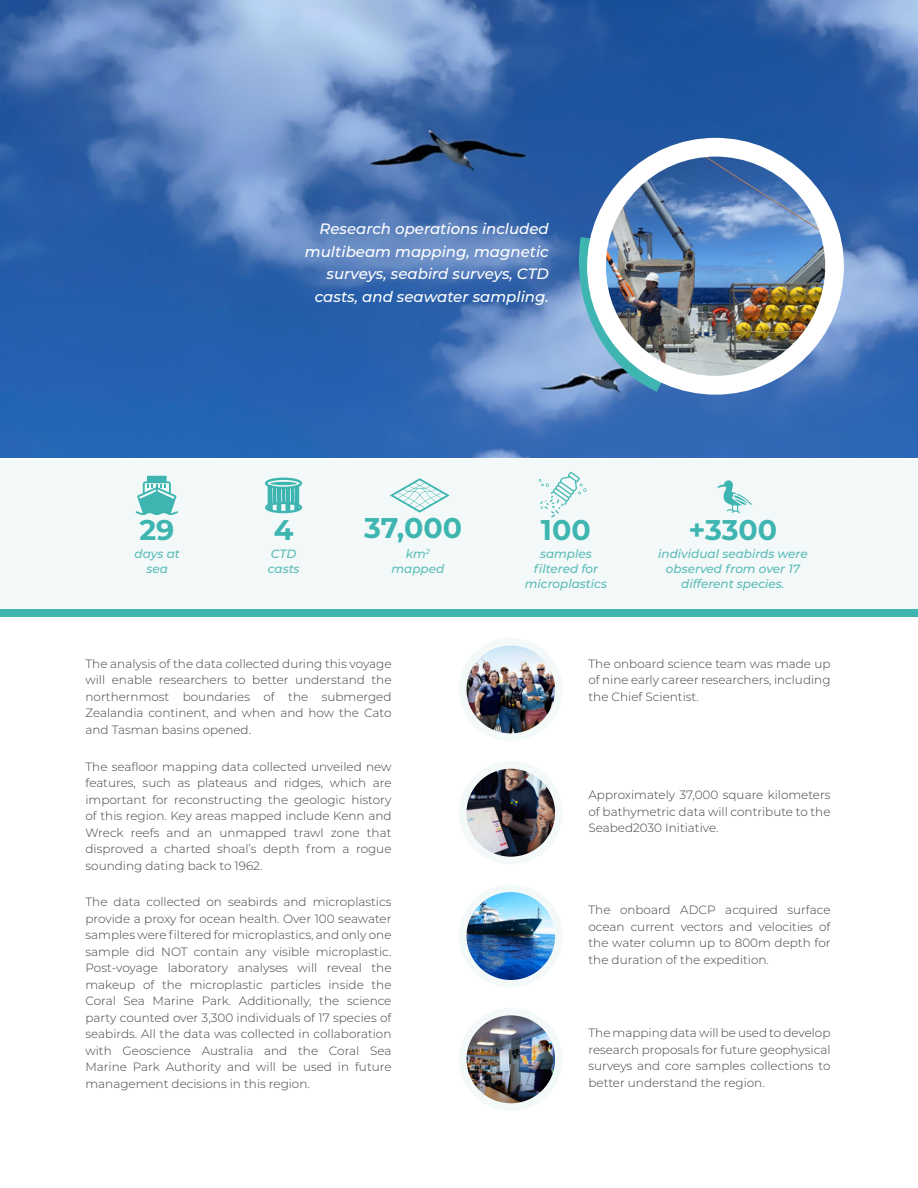
<style>
.page{position:relative;width:918px;height:1188px;background:#fff}
.page>*{position:absolute;margin:0;border:0;box-sizing:border-box;transform-origin:0 0}
.t1{font:700 28.5px "Montserrat";color:#3eb5b1}
.t2{font:italic 500 15px/22.5px "Montserrat";color:#fff;text-align:right}
.t3{font:300 12px/16.5px "Montserrat";color:#414042;text-align:justify}
.t4{font:italic 500 12px/15px "Montserrat";color:#5abbb8;text-align:center}
</style>
<div class="page">
<img style="left:0;top:0;width:918px;height:457px">
<div style="left:0;top:460px;width:918px;height:153px;background:#f3f9f8"></div>
<div style="left:0;top:609px;width:332px;height:8px;background:#3eb5b1"></div>
<div style="left:332px;top:609px;width:177px;height:8px;background:#3eb5b1"></div>
<div style="left:509px;top:609px;width:141px;height:8px;background:#3eb5b1"></div>
<div style="left:650px;top:609px;width:144px;height:8px;background:#3eb5b1"></div>
<div style="left:794px;top:609px;width:124px;height:8px;background:#3eb5b1"></div>
<svg style="left:566px;top:202px;width:141px;height:218px;background:#5688ba"></svg>
<div style="left:587px;top:138px;width:257px;height:257px;background:#fff;border-radius:50%"></div>
<img style="left:606px;top:157px;width:219px;height:219px;border-radius:110px">
<svg style="left:136px;top:476px;width:42px;height:39px"></svg>
<svg style="left:265px;top:478px;width:37px;height:35px"></svg>
<svg style="left:390px;top:478px;width:60px;height:35px"></svg>
<div style="left:459px;top:638px;width:104px;height:103px;background:#f3f9f8;border-radius:50%"></div>
<img style="left:467px;top:645px;width:88px;height:88px;border-radius:44px">
<div style="left:459px;top:761px;width:104px;height:103px;background:#f3f9f8;border-radius:50%"></div>
<img style="left:467px;top:769px;width:88px;height:88px;border-radius:44px">
<div style="left:459px;top:885px;width:104px;height:103px;background:#f3f9f8;border-radius:50%"></div>
<img style="left:467px;top:892px;width:88px;height:88px;border-radius:44px">
<div style="left:459px;top:1008px;width:104px;height:103px;background:#f3f9f8;border-radius:50%"></div>
<img style="left:467px;top:1015px;width:88px;height:88px;border-radius:44px">
<svg style="left:539px;top:472px;width:48px;height:45px"></svg>
<svg style="left:718px;top:480px;width:34px;height:34px"></svg>
<hr style="left:62px;top:70px;width:808px;height:1px;background:#fff">
<div style="left:837px;top:53px;width:33px;height:34px;background:linear-gradient(to bottom,#24569d,#2456a0);border-radius:50%"></div>
<h1 class="t1" style="left:139px;top:509px;width:36px">29</h1>
<p class="t4" style="left:135px;top:546px;width:47px">days at sea</p>
<p class="t2" style="left:305px;top:217px;width:245px">Research operations included multibeam mapping, magnetic surveys, seabird surveys, CTD casts, and seawater sampling.</p>
<h1 class="t1" style="left:274px;top:509px;width:21px">4</h1>
<p class="t4" style="left:268px;top:546px;width:33px;text-align:left">CTD casts</p>
<h1 class="t1" style="left:364px;top:507px;width:100px">37,000</h1>
<p class="t4" style="left:391px;top:546px;width:54px">km<sup>2 </sup>mapped</p>
<h1 class="t1" style="left:541px;top:509px;width:51px">100</h1>
<p class="t4" style="left:525px;top:546px;width:84px">samples filtered for microplastics</p>
<h1 class="t1" style="left:689px;top:509px;width:90px">+3300</h1>
<p class="t4" style="left:658px;top:546px;width:151px">individual seabirds were observed from over 17 different species.</p>
<p class="t3" style="left:86px;top:655px;width:307px">The analysis of the data collected during this voyage will enable researchers to better understand the northernmost boundaries of the submerged Zealandia continent, and when and how the Cato and Tasman basins opened.</p>
<p class="t3" style="left:86px;top:758px;width:308px">The seafloor mapping data collected unveiled new features, such as plateaus and ridges, which are important for reconstructing the geologic history of this region. Key areas mapped include Kenn and Wreck reefs and an unmapped trawl zone that disproved a charted shoal’s depth from a rogue sounding dating back to 1962.</p>
<p class="t3" style="left:86px;top:893px;width:308px">The data collected on seabirds and microplastics provide a proxy for ocean health. Over 100 seawater samples were filtered for microplastics, and only one sample did NOT contain any visible microplastic.<br>Post-voyage laboratory analyses will reveal the makeup of the microplastic particles inside the Coral Sea Marine Park. Additionally, the science party counted over 3,300 individuals of 17 species of seabirds. All the data was collected in collaboration with Geoscience Australia and the Coral Sea Marine Park Authority and will be used in future management decisions in this region.</p>
<p class="t3" style="left:589px;top:655px;width:244px">The onboard science team was made up of nine early career researchers, including the Chief Scientist.</p>
<p class="t3" style="left:589px;top:786px;width:244px">Approximately 37,000 square kilometers of bathymetric data will contribute to the Seabed2030 Initiative.</p>
<p class="t3" style="left:589px;top:901px;width:244px">The onboard ADCP acquired surface ocean current vectors and velocities of the water column up to 800m depth for the duration of the expedition.</p>
<p class="t3" style="left:589px;top:1025px;width:244px">The mapping data will be used to develop research proposals for future geophysical surveys and core samples collections to better understand the region.</p>
</div>
